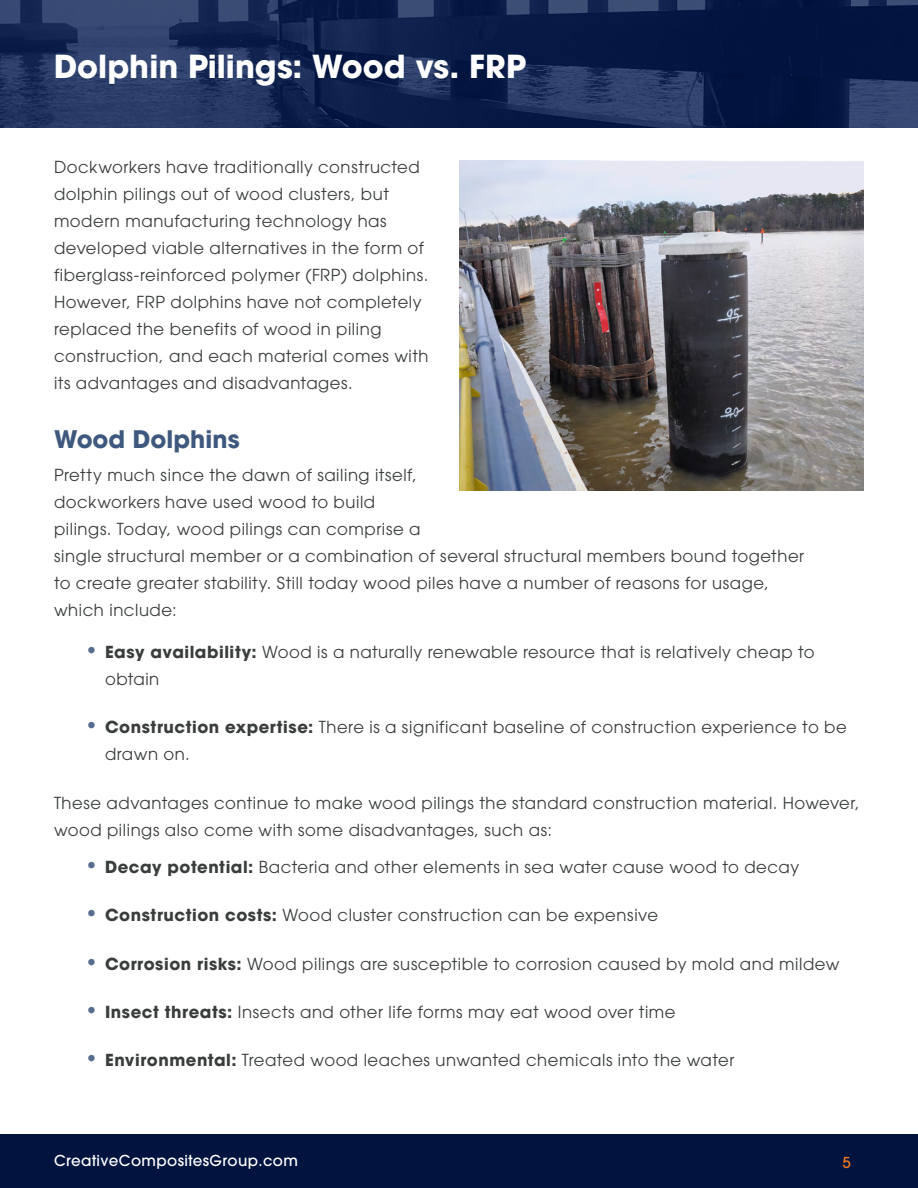
<style>
.page{position:relative;width:918px;height:1188px;background:#fff}
.page>*{position:absolute;margin:0;border:0;box-sizing:border-box;transform-origin:0 0}
.t1{font:700 31.5px "ITC Avant Garde Pro";color:#fff}
.t2{font:700 24px "ITC Avant Garde Pro";color:#3e587e}
.body{font:16.5px/27px "ITC Avant Garde Pro";letter-spacing:.035em;color:#3a3d3d}
.t3{font:500 15px "ITC Avant Garde Pro";letter-spacing:.025em;color:#fff}
.t4{font:500 15px "ITC Avant Garde Pro";color:#f47920}
.s1{font-weight:700;font-size:21px;color:#566c90}
.s2{font-weight:700}
</style>
<div class="page">
<div style="left:0;top:1134px;width:918px;height:54px;background:#00143f"></div>
<img style="left:0;top:0;width:918px;height:128px">
<img style="left:459px;top:161px;width:405px;height:329px">
<p class="t1" style="left:54px;top:45px;width:474px">Dolphin Pilings: Wood vs. FRP</p>
<p class="body" style="left:54px;top:153px;width:376px">Dockworkers have traditionally constructed dolphin pilings out of wood clusters, but modern manufacturing technology has developed viable alternatives in the form of fiberglass-reinforced polymer (FRP) dolphins.<br>However, FRP dolphins have not completely replaced the benefits of wood in piling construction, and each material comes with its advantages and disadvantages.</p>
<p class="t2" style="left:54px;top:423px;width:187px">Wood Dolphins</p>
<p class="body" style="left:54px;top:461px;width:752px">Pretty much since the dawn of sailing itself,<br>dockworkers have used wood to build<br>pilings. Today, wood pilings can comprise a<br>single structural member or a combination of several structural members bound together to create greater stability. Still today wood piles have a number of reasons for usage, which include:</p>
<p class="body" style="left:105px;top:638px;width:711px;text-indent:-21px"><span class="s1">•</span> <span class="s2">Easy availability:</span> Wood is a naturally renewable resource that is relatively cheap to obtain</p>
<p class="body" style="left:105px;top:714px;width:743px;text-indent:-21px"><span class="s1">•</span> <span class="s2">Construction expertise:</span> There is a significant baseline of construction experience to be drawn on.</p>
<p class="body" style="left:54px;top:789px;width:807px">These advantages continue to make wood pilings the standard construction material. However, wood pilings also come with some disadvantages, such as:</p>
<p class="body" style="left:84px;top:853px;width:717px"><span class="s1">•</span> <span class="s2">Decay potential:</span> Bacteria and other elements in sea water cause wood to decay</p>
<p class="body" style="left:84px;top:902px;width:576px"><span class="s1">•</span> <span class="s2">Construction costs:</span> Wood cluster construction can be expensive</p>
<p class="body" style="left:84px;top:950px;width:757px"><span class="s1">•</span> <span class="s2">Corrosion risks:</span> Wood pilings are susceptible to corrosion caused by mold and mildew</p>
<p class="body" style="left:84px;top:998px;width:593px"><span class="s1">•</span> <span class="s2">Insect threats:</span> Insects and other life forms may eat wood over time</p>
<p class="body" style="left:84px;top:1046px;width:652px"><span class="s1">•</span> <span class="s2">Environmental:</span> Treated wood leaches unwanted chemicals into the water</p>
<p class="t3" style="left:54px;top:1151px;width:245px">CreativeCompositesGroup.com</p>
<p class="t4" style="left:842px;top:1153px;width:10px">5</p>
</div>
